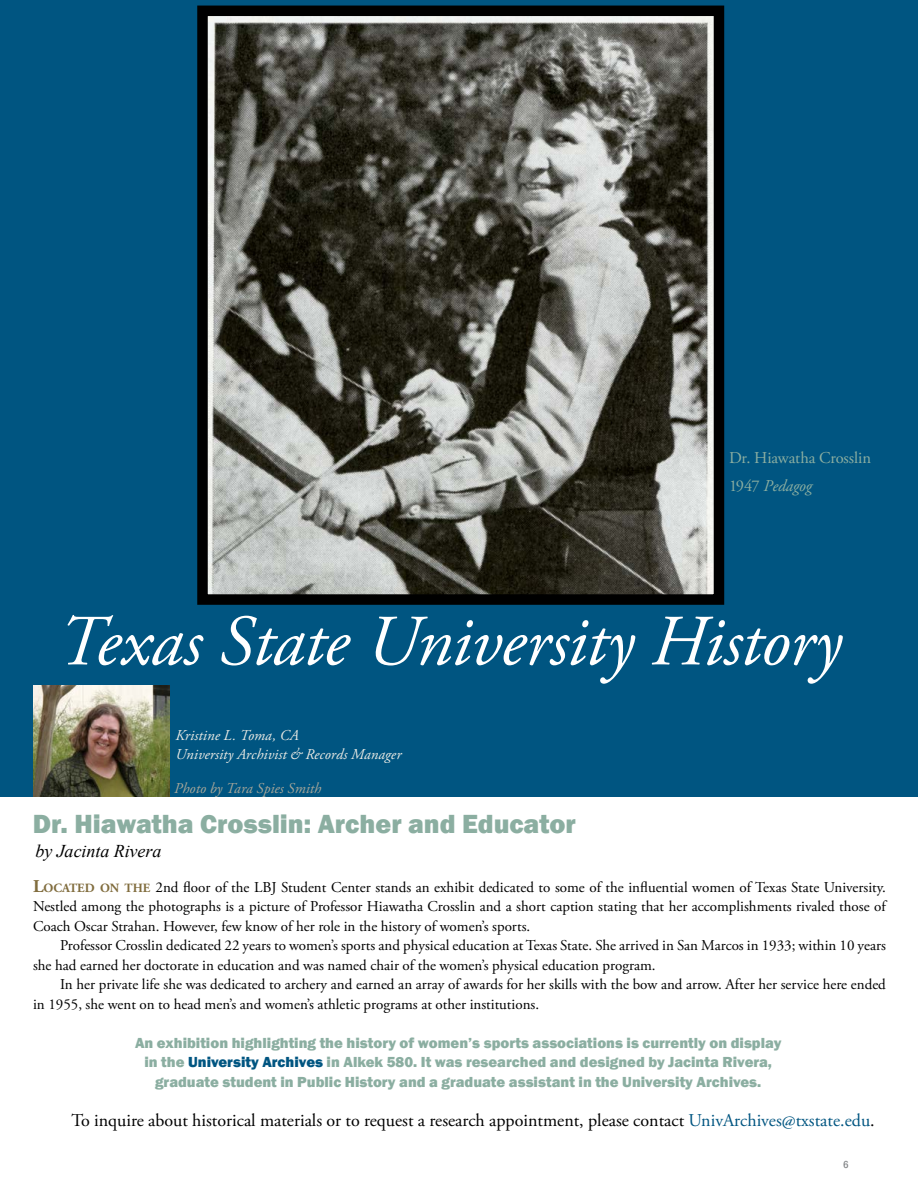
<style>
.page{position:relative;width:918px;height:1188px;background:#fff}
.page>*{position:absolute;margin:0;border:0;box-sizing:border-box;transform-origin:0 0}
.garamond_header{font:italic 72px "Adobe Garamond Pro";letter-spacing:-.01em;color:#fff}
.call_out{font:800 27px "Franklin Gothic";color:#8baea1}
.body_text{font:18px "Adobe Garamond Pro";color:#000}
.byline{font:italic 18px "Times New Roman";letter-spacing:-.005em;color:#000}
.call_out_copy{font:16.5px/28.5px "Adobe Garamond Pro";letter-spacing:-.005em;color:#8baea1}
.body_text-2{font:15px/19.5px "Adobe Garamond Pro";color:#000}
.body_text_1st_paragr{font:15px/19.5px "Adobe Garamond Pro";color:#000;text-align:justify}
.call_out-2{font:800 15px/19.5px "Franklin Gothic";color:#8baea1;text-align:center}
.byline-2{font:italic 15px "Adobe Garamond Pro";letter-spacing:.005em;color:#ebebe5}
.byline-3{font:italic 15px "Adobe Garamond Pro";letter-spacing:.005em;color:#a7a699}
.t1{font:500 condensed 10.5px "Franklin Gothic";color:#808285}
.s1{font-style:italic}
.s2{font-weight:700;font-size:18px;color:#816d3e}
.s3{font-weight:700;font-size:12.6px;color:#816d3e}
.s4{color:#005581}
</style>
<div class="page">
<div style="left:0;top:0;width:918px;height:796px;background:#005581"></div>
<img style="left:34px;top:685px;width:135px;height:111px">
<img style="left:208px;top:17px;width:505px;height:577px">
<div style="left:197px;top:6px;width:527px;height:599px;border:10px solid #000"></div>
<h4 class="call_out_copy" style="left:729px;top:444px;width:144px">Dr. Hiawatha Crosslin<br>1947 <span class="s1">Pedagog</span></h4>
<h1 class="garamond_header" style="left:57px;top:598px;width:785px">Texas State University History</h1>
<p class="byline-2" style="left:176px;top:726px;width:125px">Kristine L. Toma, CA</p>
<p class="byline-2" style="left:176px;top:746px;width:227px">University Archivist &amp; Records Manager</p>
<p class="byline-3" style="left:174px;top:780px;width:149px">Photo by Tara Spies Smith</p>
<h4 class="call_out" style="left:33px;top:807px;width:545px">Dr. Hiawatha Crosslin: Archer and Educator</h4>
<p class="byline" style="left:36px;top:839px;width:127px">by Jacinta Rivera</p>
<p class="body_text_1st_paragr" style="left:33px;top:878px;width:854px"><span class="s2">L</span><span class="s3">OCATED ON THE</span> 2nd floor of the LBJ Student Center stands an exhibit dedicated to some of the influential women of Texas State University.<br>Nestled among the photographs is a picture of Professor Hiawatha Crosslin and a short caption stating that her accomplishments rivaled those of Coach Oscar Strahan. However, few know of her role in the history of women’s sports.</p>
<p class="body_text-2" style="left:33px;top:936px;width:854px;text-indent:27px">Professor Crosslin dedicated 22 years to women’s sports and physical education at Texas State. She arrived in San Marcos in 1933; within 10 years she had earned her doctorate in education and was named chair of the women’s physical education program.</p>
<p class="body_text-2" style="left:33px;top:975px;width:854px;text-indent:27px">In her private life she was dedicated to archery and earned an array of awards for her skills with the bow and arrow. After her service here ended in 1955, she went on to head men’s and women’s athletic programs at other institutions.</p>
<h4 class="call_out-2" style="left:135px;top:1033px;width:648px">An exhibition highlighting the history of women’s sports associations is currently on display in the <span class="s4">University Archives</span> in Alkek 580. It was researched and designed by Jacinta Rivera, graduate student in Public History and a graduate assistant in the University Archives.</h4>
<p class="body_text" style="left:71px;top:1109px;width:805px">To inquire about historical materials or to request a research appointment, please contact <span class="s4">UnivArchives@txstate.edu</span>.</p>
<p class="t1" style="left:843px;top:1158px;width:7px">6</p>
</div>
